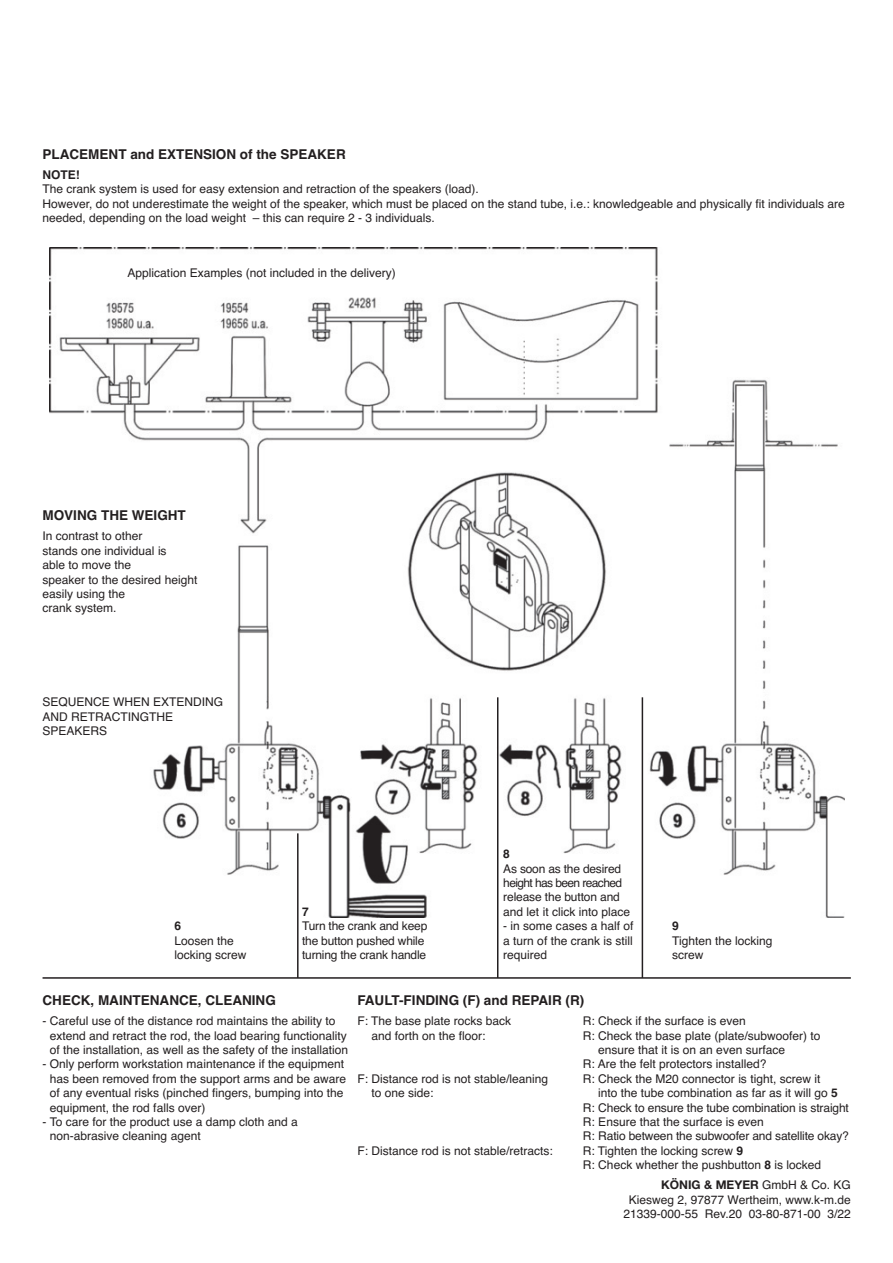
<style>
.page{position:relative;width:893px;height:1263px;background:#fff}
.page>*{position:absolute;margin:0;border:0;box-sizing:border-box;transform-origin:0 0}
.t1{font:700 13.5px "Helvetica";color:#231f20}
.t2{font:12px/14.4px "Helvetica";color:#231f20}
.t3{font:700 12px "Helvetica Neue";color:#231f20}
.t4{font:700 12px "Helvetica";color:#231f20}
.s1{color:#fff}
.s2{font-weight:700}
.s3{font-family:"Helvetica";font-weight:400}
</style>
<div class="page">
<img style="left:49px;top:248px;width:795px;height:669px">
<div style="left:43px;top:510px;width:195px;height:15px;background:#fff"></div>
<hr style="left:43px;top:977px;width:807px;height:2px;background:#231f20">
<hr style="left:297px;top:833px;width:1px;height:145px;background:#231f20">
<hr style="left:497px;top:697px;width:1px;height:281px;background:#231f20">
<hr style="left:641px;top:697px;width:2px;height:281px;background:#231f20">
<p class="t1" style="left:43px;top:149px;width:305px">PLACEMENT and EXTENSION of the SPEAKER</p>
<p class="t4" style="left:43px;top:170px;width:39px">NOTE!</p>
<p class="t2" style="left:43px;top:183px;width:803px">The crank system is used for easy extension and retraction of the speakers (load).<br>However, do not underestimate the weight of the speaker, which must be placed on the stand tube, i.e.: knowledgeable and physically fit individuals are needed, depending on the load weight – this can require 2 - 3 individuals.</p>
<p class="t2" style="left:128px;top:267px;width:270px">Application Examples (not included in the delivery)</p>
<p class="t1" style="left:43px;top:511px;width:145px">MOVING THE WEIGHT</p>
<p class="t2" style="left:43px;top:530px;width:156px">In contrast to other<br>stands one individual is<br>able to move the<br>speaker to the desired height easily using the<br>crank system.</p>
<p class="t2" style="left:43px;top:696px;width:182px">SEQUENCE WHEN EXTENDING<br>AND RETRACTINGTHE<br>SPEAKERS</p>
<p class="t4" style="left:174px;top:921px;width:8px">6</p>
<p class="t2" style="left:174px;top:934px;width:74px">Loosen the locking screw</p>
<p class="t4" style="left:302px;top:907px;width:8px">7</p>
<p class="t2" style="left:302px;top:920px;width:127px">Turn the crank and keep the button pushed while turning the crank handle</p>
<p class="t4" style="left:503px;top:849px;width:8px">8</p>
<p class="t2" style="left:503px;top:862px;width:128px">As soon as the desired height has been reached release the button and and let it click into place</p>
<p class="t2" style="left:503px;top:920px;width:132px;text-align:justify">- in some cases a half of a turn of the crank is still required</p>
<p class="t4" style="left:672px;top:921px;width:8px">9</p>
<p class="t2" style="left:672px;top:934px;width:102px">Tighten the locking screw</p>
<p class="t1" style="left:43px;top:995px;width:235px">CHECK, MAINTENANCE, CLEANING</p>
<p class="t2" style="left:43px;top:1015px;width:294px">- Careful use of the distance rod maintains the ability to</p>
<p class="t2" style="left:43px;top:1029px;width:306px"><span class="s1">-</span> extend and retract the rod, the load bearing functionality</p>
<p class="t2" style="left:43px;top:1044px;width:307px"><span class="s1">-</span> of the installation, as well as the safety of the installation</p>
<p class="t2" style="left:43px;top:1058px;width:303px">- Only perform workstation maintenance if the equipment</p>
<p class="t2" style="left:43px;top:1073px;width:305px"><span class="s1">-</span> has been removed from the support arms and be aware</p>
<p class="t2" style="left:43px;top:1087px;width:302px"><span class="s1">-</span> of any eventual risks (pinched fingers, bumping into the</p>
<p class="t2" style="left:43px;top:1101px;width:164px"><span class="s1">-</span> equipment, the rod falls over)</p>
<p class="t2" style="left:43px;top:1116px;width:257px">- To care for the product use a damp cloth and a</p>
<p class="t2" style="left:43px;top:1130px;width:160px"><span class="s1">-</span> non-abrasive cleaning agent</p>
<p class="t1" style="left:357px;top:995px;width:228px">FAULT-FINDING (F) and REPAIR (R)</p>
<p class="t2" style="left:357px;top:1015px;width:155px">F: The base plate rocks back</p>
<p class="t2" style="left:583px;top:1015px;width:164px">R: Check if the surface is even</p>
<p class="t2" style="left:357px;top:1029px;width:130px"><span class="s1">F:</span> and forth on the floor:</p>
<p class="t2" style="left:583px;top:1029px;width:239px">R: Check the base plate (plate/subwoofer) to<br><span class="s1">R:</span> ensure that it is on an even surface<br>R: Are the felt protectors installed?</p>
<p class="t2" style="left:357px;top:1073px;width:192px">F: Distance rod is not stable/leaning</p>
<p class="t2" style="left:583px;top:1073px;width:239px">R: Check the M20 connector is tight, screw it</p>
<p class="t2" style="left:357px;top:1087px;width:78px"><span class="s1">F:</span> to one side:</p>
<p class="t2" style="left:583px;top:1087px;width:267px"><span class="s1">R:</span> into the tube combination as far as it will go <span class="s2">5<br></span>R: Check to ensure the tube combination is straight R: Ensure that the surface is even<br>R: Ratio between the subwoofer and satellite okay?</p>
<p class="t2" style="left:357px;top:1145px;width:197px">F: Distance rod is not stable/retracts:</p>
<p class="t2" style="left:583px;top:1145px;width:240px">R: Tighten the locking screw <span class="s2">9<br></span>R: Check whether the pushbutton <span class="s2">8</span> is locked</p>
<p class="t3" style="left:661px;top:1178px;width:191px">KÖNIG &amp; MEYER <span class="s3">GmbH &amp; Co. KG</span></p>
<p class="t2" style="left:623px;top:1194px;width:229px;text-align:center">Kiesweg 2, 97877 Wertheim, www.k-m.de<br>21339-000-55 Rev.20 03-80-871-00 3/22</p>
</div>
